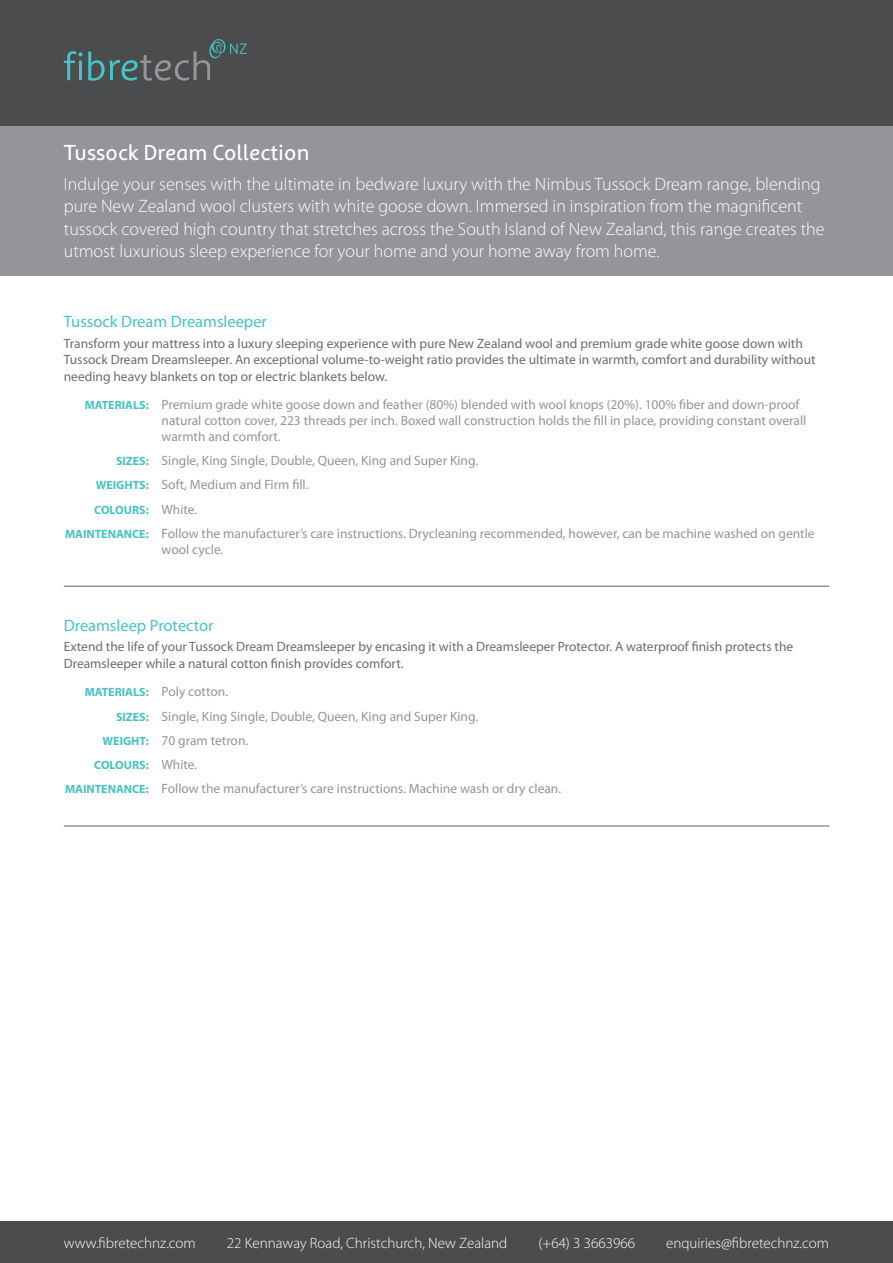
<style>
.page{position:relative;width:893px;height:1263px;background:#fff}
.page>*{position:absolute;margin:0;border:0;box-sizing:border-box;transform-origin:0 0}
.t1{font:24px "Harmony Text";color:#fff}
.t2{font:300 18px/22.5px "Myriad Pro";color:#fff}
.t3{font:16.5px "Myriad Pro";color:#48c2c4}
.t4{font:300 15px "Myriad Pro";color:#fff}
.t5{font:13.5px/15.8px "Myriad Pro";color:#939598}
.t6{font:13.5px/16.5px "Myriad Pro";color:#6c6d70}
.t7{font:700 12px "Myriad Pro";color:#48c2c4}
.s1{font-weight:700;font-size:12px;color:#48c2c4}
.s2{font-weight:400;font-size:13.5px;color:#939598}
</style>
<div class="page">
<div style="left:0;top:0;width:893px;height:126px;background:#4b4c4d"></div>
<div style="left:0;top:1221px;width:893px;height:42px;background:#4b4c4d"></div>
<svg style="left:64px;top:39px;width:183px;height:42px"></svg>
<div style="left:0;top:126px;width:893px;height:149px;background:#939598"></div>
<hr style="left:64px;top:585px;width:765px;height:2px;background:#939598">
<hr style="left:64px;top:825px;width:765px;height:2px;background:#939598">
<p class="t1" style="left:64px;top:140px;width:247px">Tussock Dream Collection</p>
<p class="t2" style="left:64px;top:172px;width:762px">Indulge your senses with the ultimate in bedware luxury with the Nimbus Tussock Dream range, blending pure New Zealand wool clusters with white goose down. Immersed in inspiration from the magnificent tussock covered high country that stretches across the South Island of New Zealand, this range creates the utmost luxurious sleep experience for your home and your home away from home.</p>
<p class="t3" style="left:64px;top:311px;width:205px">Tussock Dream Dreamsleeper</p>
<p class="t6" style="left:64px;top:335px;width:753px">Transform your mattress into a luxury sleeping experience with pure New Zealand wool and premium grade white goose down with<br>Tussock Dream Dreamsleeper. An exceptional volume-to-weight ratio provides the ultimate in warmth, comfort and durability without needing heavy blankets on top or electric blankets below.</p>
<p class="t5" style="left:162px;top:397px;width:646px;text-indent:-77px"><span class="s1">MATERIALS:</span> Premium grade white goose down and feather (80%) blended with wool knops (20%). 100% fiber and down-proof natural cotton cover, 223 threads per inch. Boxed wall construction holds the fill in place, providing constant overall warmth and comfort.</p>
<p class="t5" style="left:116px;top:452px;width:364px"><span class="s1">SIZES:</span> Single, King Single, Double, Queen, King and Super King.</p>
<p class="t5" style="left:96px;top:477px;width:214px"><span class="s1">WEIGHTS:</span> Soft, Medium and Firm fill.</p>
<p class="t7" style="left:94px;top:502px;width:105px">COLOURS: <span class="s2">White.</span></p>
<p class="t5" style="left:162px;top:525px;width:654px;text-indent:-97px"><span class="s1">MAINTENANCE:</span> Follow the manufacturer’s care instructions. Drycleaning recommended, however, can be machine washed on gentle wool cycle.</p>
<p class="t3" style="left:64px;top:615px;width:151px">Dreamsleep Protector</p>
<p class="t6" style="left:64px;top:638px;width:731px">Extend the life of your Tussock Dream Dreamsleeper by encasing it with a Dreamsleeper Protector. A waterproof finish protects the<br>Dreamsleeper while a natural cotton finish provides comfort.</p>
<p class="t5" style="left:85px;top:684px;width:145px"><span class="s1">MATERIALS:</span> Poly cotton.</p>
<p class="t5" style="left:116px;top:708px;width:364px"><span class="s1">SIZES:</span> Single, King Single, Double, Queen, King and Super King.</p>
<p class="t5" style="left:103px;top:732px;width:147px"><span class="s1">WEIGHT:</span> 70 gram tetron.</p>
<p class="t7" style="left:94px;top:757px;width:105px">COLOURS: <span class="s2">White.</span></p>
<p class="t5" style="left:65px;top:781px;width:498px"><span class="s1">MAINTENANCE:</span> Follow the manufacturer’s care instructions. Machine wash or dry clean.</p>
<p class="t4" style="left:64px;top:1234px;width:134px">www.fibretechnz.com</p>
<p class="t4" style="left:227px;top:1234px;width:282px">22 Kennaway Road, Christchurch, New Zealand</p>
<p class="t4" style="left:538px;top:1234px;width:98px">(+64) 3 3663966</p>
<p class="t4" style="left:666px;top:1234px;width:165px">enquiries@fibretechnz.com</p>
</div>
